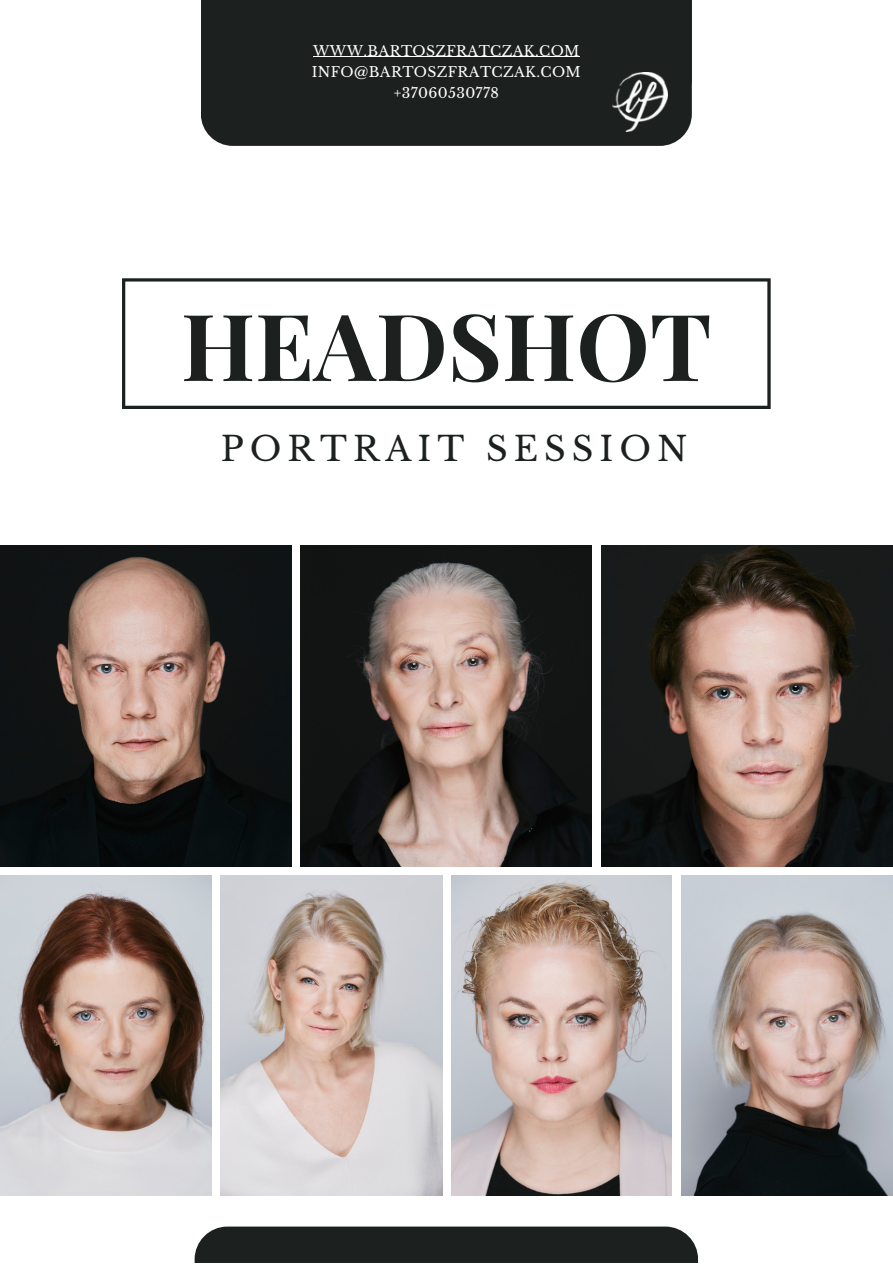
<style>
.page{position:relative;width:893px;height:1264px;background:#fff}
.page>*{position:absolute;margin:0;border:0;box-sizing:border-box;transform-origin:0 0}
.t1{font:700 92.7px "Playfair Display";color:#1c2120}
.t2{font:33.6px "Libre Baskerville";letter-spacing:.18em;color:#1c2120}
.t3{font:13.95px "Libre Baskerville";letter-spacing:.025em;color:#fff}
</style>
<div class="page">
<svg style="left:122px;top:278px;width:648px;height:131px"></svg>
<div style="left:201px;top:0;width:490px;height:145px;background:#1c2120"></div>
<hr style="left:313px;top:56px;width:266px;height:1px;background:#fff">
<img style="left:612px;top:72px;width:55px;height:60px">
<img style="left:0;top:545px;width:291px;height:321px">
<img style="left:300px;top:545px;width:291px;height:321px">
<img style="left:601px;top:545px;width:291px;height:321px">
<img style="left:220px;top:875px;width:222px;height:320px">
<img style="left:451px;top:875px;width:220px;height:320px">
<img style="left:681px;top:875px;width:211px;height:320px">
<img style="left:0;top:875px;width:211px;height:320px">
<div style="left:195px;top:1226px;width:503px;height:36px;background:#1c2120"></div>
<p class="t3" style="left:313px;top:42px;width:268px">WWW.BARTOSZFRATCZAK.COM</p>
<p class="t3" style="left:312px;top:63px;width:270px">INFO@BARTOSZFRATCZAK.COM</p>
<p class="t3" style="left:394px;top:85px;width:106px">+37060530778</p>
<p class="t1" style="left:181px;top:281px;width:532px">HEADSHOT</p>
<p class="t2" style="left:221px;top:428px;width:468px">PORTRAIT SESSION</p>
</div>
